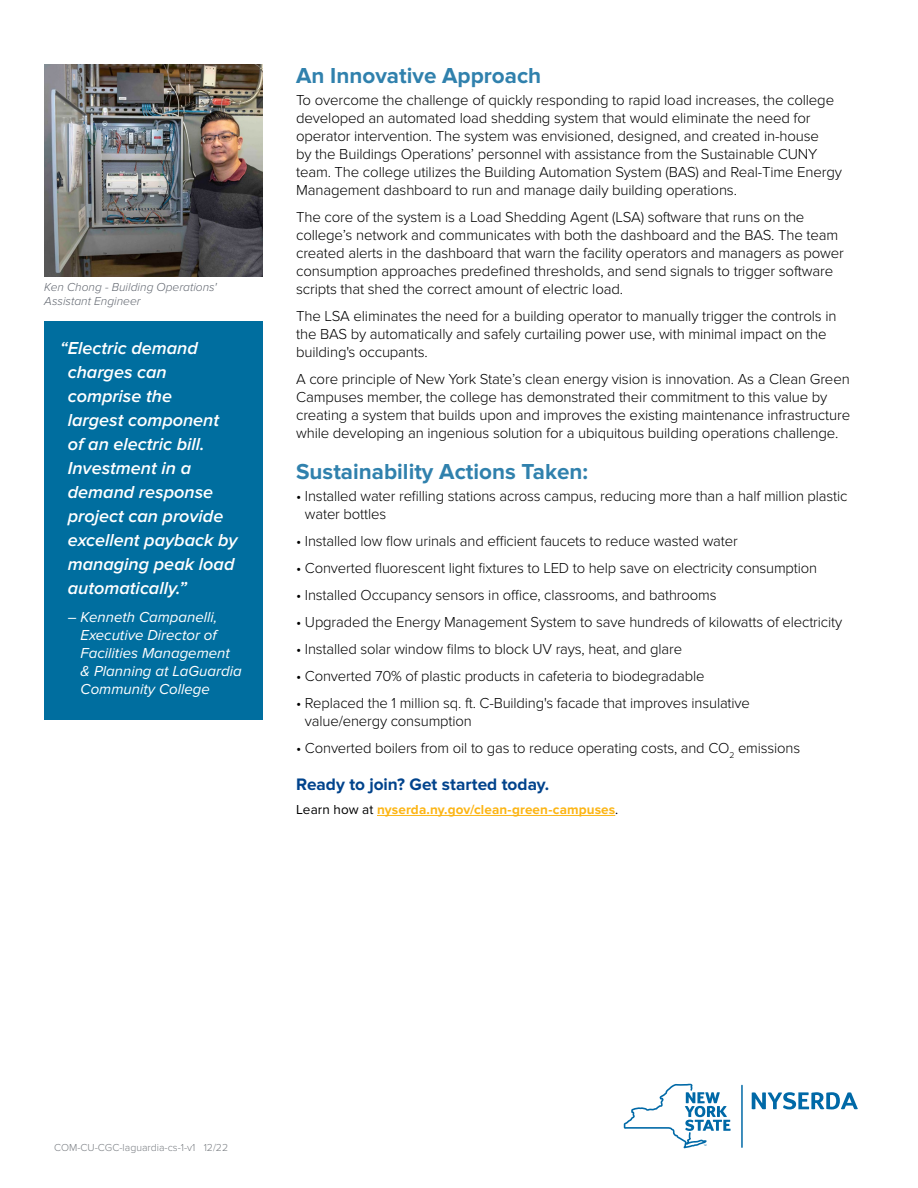
<style>
.page{position:relative;width:918px;height:1188px;background:#fff}
.page>*{position:absolute;margin:0;border:0;box-sizing:border-box;transform-origin:0 0}
.Sub_1{font:700 22.5px "Proxima Nova";color:#3081ad}
.t1{font:italic 600 18px/24px "Proxima Nova";color:#fff}
.t2{font:700 17.25px "Proxima Nova";color:#00438c}
.Body_Text{font:300 15px/18px "Proxima Nova";letter-spacing:-.01em;color:#000}
.t3{font:italic 15px/18px "Proxima Nova";color:#fff}
.t4{font:700 13.5px "Proxima Nova";letter-spacing:.01em;color:#fcb515}
.t5{font:italic 300 12px/14.4px "Proxima Nova";color:#626770}
.t6{font:300 10.5px "Proxima Nova";color:#797d82}
.s1{font-weight:400;color:#000}
</style>
<div class="page">
<div style="left:44px;top:321px;width:218px;height:399px;background:#006e9f"></div>
<hr style="left:377px;top:815px;width:238px;height:1px;background:#fcb515">
<img style="left:44px;top:65px;width:218px;height:211px">
<svg style="left:624px;top:1084px;width:107px;height:64px"></svg>
<svg style="left:752px;top:1092px;width:106px;height:17px"></svg>
<hr style="left:741px;top:1085px;width:2px;height:63px;background:#0069a7">
<p class="t5" style="left:44px;top:280px;width:174px">Ken Chong - Building Operations'<br>Assistant Engineer</p>
<p class="t1" style="left:68px;top:337px;width:171px;text-indent:-8px">“Electric demand charges can comprise the<br>largest component of an electric bill.<br>Investment in a demand response project can provide excellent payback by managing peak load automatically.”</p>
<p class="t3" style="left:81px;top:608px;width:163px;text-indent:-13px">– Kenneth Campanelli,<br>Executive Director of<br>Facilities Management &amp; Planning at LaGuardia<br>Community College</p>
<p class="Sub_1" style="left:296px;top:62px;width:247px">An Innovative Approach</p>
<p class="Body_Text" style="left:296px;top:91px;width:547px">To overcome the challenge of quickly responding to rapid load increases, the college developed an automated load shedding system that would eliminate the need for operator intervention. The system was envisioned, designed, and created in-house<br>by the Buildings Operations’ personnel with assistance from the Sustainable CUNY team. The college utilizes the Building Automation System (BAS) and Real-Time Energy Management dashboard to run and manage daily building operations.</p>
<p class="Body_Text" style="left:296px;top:208px;width:549px">The core of the system is a Load Shedding Agent (LSA) software that runs on the college’s network and communicates with both the dashboard and the BAS. The team created alerts in the dashboard that warn the facility operators and managers as power consumption approaches predefined thresholds, and send signals to trigger software scripts that shed the correct amount of electric load.</p>
<p class="Body_Text" style="left:296px;top:307px;width:542px">The LSA eliminates the need for a building operator to manually trigger the controls in the BAS by automatically and safely curtailing power use, with minimal impact on the building's occupants.</p>
<p class="Body_Text" style="left:296px;top:370px;width:556px">A core principle of New York State’s clean energy vision is innovation. As a Clean Green Campuses member, the college has demonstrated their commitment to this value by creating a system that builds upon and improves the existing maintenance infrastructure while developing an ingenious solution for a ubiquitous building operations challenge.</p>
<p class="Sub_1" style="left:296px;top:458px;width:294px">Sustainability Actions Taken:</p>
<p class="Body_Text" style="left:305px;top:487px;width:544px;text-indent:-9px">• Installed water refilling stations across campus, reducing more than a half million plastic water bottles</p>
<p class="Body_Text" style="left:296px;top:532px;width:443px">• Installed low flow urinals and efficient faucets to reduce wasted water</p>
<p class="Body_Text" style="left:296px;top:559px;width:523px">• Converted fluorescent light fixtures to LED to help save on electricity consumption</p>
<p class="Body_Text" style="left:296px;top:586px;width:422px">• Installed Occupancy sensors in office, classrooms, and bathrooms</p>
<p class="Body_Text" style="left:296px;top:613px;width:548px">• Upgraded the Energy Management System to save hundreds of kilowatts of electricity</p>
<p class="Body_Text" style="left:296px;top:640px;width:388px">• Installed solar window films to block UV rays, heat, and glare</p>
<p class="Body_Text" style="left:296px;top:667px;width:410px">• Converted 70% of plastic products in cafeteria to biodegradable</p>
<p class="Body_Text" style="left:305px;top:694px;width:447px;text-indent:-9px">• Replaced the 1 million sq. ft. C-Building's facade that improves insulative value/energy consumption</p>
<p class="Body_Text" style="left:296px;top:739px;width:506px">• Converted boilers from oil to gas to reduce operating costs, and CO<sub>2</sub> emissions</p>
<p class="t2" style="left:296px;top:775px;width:255px">Ready to join? Get started today.</p>
<p class="t4" style="left:296px;top:801px;width:324px"><span class="s1">Learn how at</span> nyserda.ny.gov/clean-green-campuses<span class="s1">.</span></p>
<p class="t6" style="left:54px;top:1142px;width:176px">COM-CU-CGC-laguardia-cs-1-v1 12/22</p>
</div>
